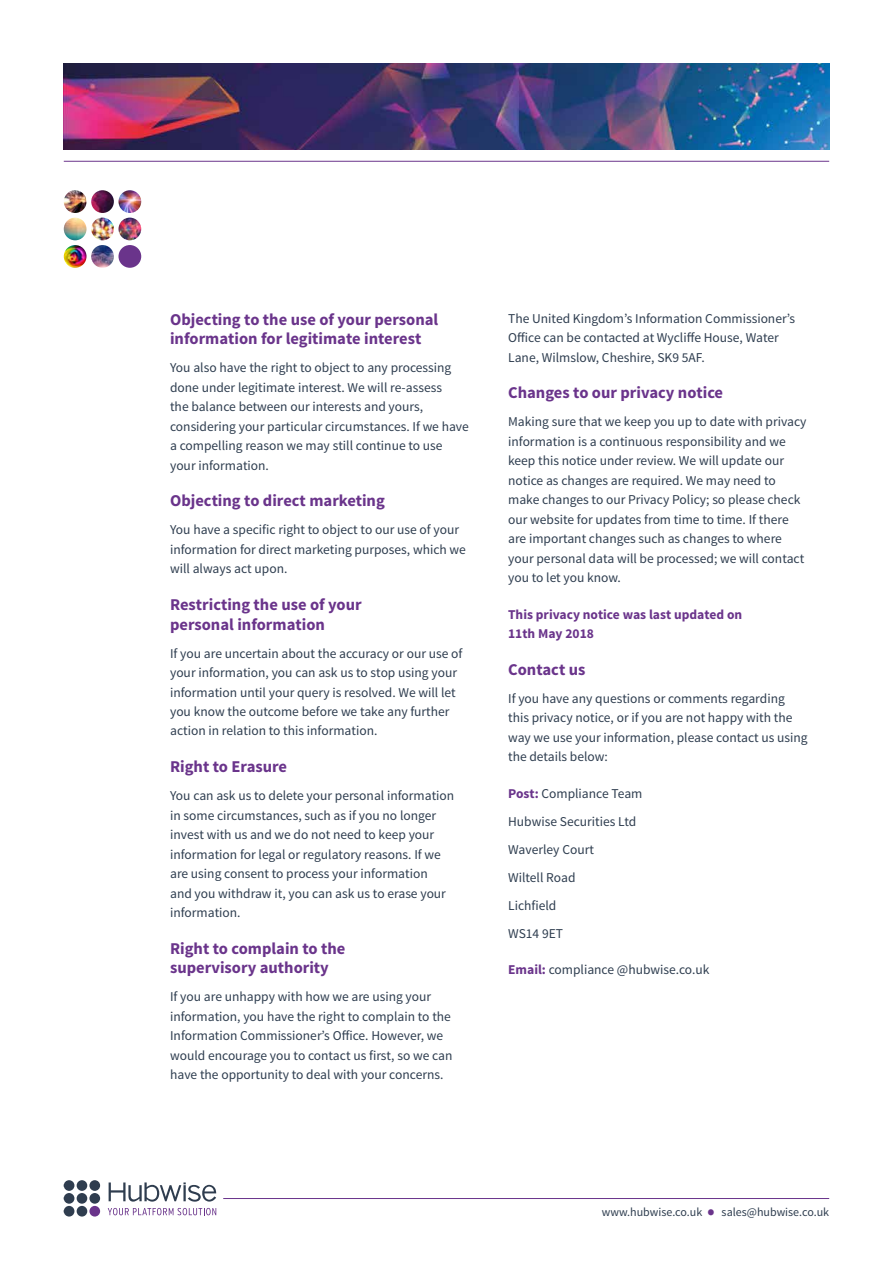
<style>
.page{position:relative;width:893px;height:1263px;background:#fff}
.page>*{position:absolute;margin:0;border:0;box-sizing:border-box;transform-origin:0 0}
.t1{font:700 16.5px/19.5px "Source Sans Pro";color:#6a348b}
.t2{font:13.5px/19.5px "Source Sans Pro";color:#2e3d4f}
.t3{font:700 13.5px/19.5px "Source Sans Pro";color:#6a348b}
.t4{font:12px "Source Sans Pro";color:#2e3d4f}
.s1{font-weight:700;color:#6a348b}
.s2{font-size:25.5px;color:#6a348b}
</style>
<div class="page">
<img style="left:64px;top:190px;width:23px;height:23px;border-radius:11px">
<img style="left:91px;top:190px;width:23px;height:23px;border-radius:11px">
<img style="left:118px;top:190px;width:23px;height:23px;border-radius:11px">
<img style="left:64px;top:218px;width:23px;height:22px;border-radius:11px">
<img style="left:91px;top:218px;width:23px;height:22px;border-radius:11px">
<img style="left:118px;top:218px;width:23px;height:22px;border-radius:11px">
<img style="left:64px;top:245px;width:23px;height:23px;border-radius:11px">
<img style="left:91px;top:245px;width:23px;height:23px;border-radius:11px">
<div style="left:118px;top:245px;width:23px;height:23px;background:#6a348b;border-radius:50%"></div>
<hr style="left:223px;top:1198px;width:606px;height:1px;background:#6a348b">
<img style="left:64px;top:64px;width:765px;height:86px">
<hr style="left:64px;top:161px;width:765px;height:1px;background:#6a348b">
<svg style="left:64px;top:1180px;width:44px;height:36px"></svg>
<div style="left:64px;top:1180px;width:10px;height:11px;background:#2f3d4f;border-radius:50%"></div>
<div style="left:77px;top:1180px;width:10px;height:11px;background:#2f3d4f;border-radius:50%"></div>
<div style="left:89px;top:1180px;width:11px;height:11px;background:#2f3d4f;border-radius:50%"></div>
<div style="left:64px;top:1193px;width:10px;height:11px;background:#2f3d4f;border-radius:50%"></div>
<div style="left:77px;top:1193px;width:10px;height:11px;background:#2f3d4f;border-radius:50%"></div>
<div style="left:89px;top:1193px;width:11px;height:11px;background:#2f3d4f;border-radius:50%"></div>
<div style="left:64px;top:1206px;width:10px;height:10px;background:#2f3d4f;border-radius:50%"></div>
<div style="left:77px;top:1206px;width:10px;height:10px;background:#2f3d4f;border-radius:50%"></div>
<div style="left:89px;top:1206px;width:11px;height:10px;background:#6a348b;border-radius:50%"></div>
<svg style="left:108px;top:1182px;width:108px;height:34px"></svg>
<p class="t1" style="left:170px;top:310px;width:270px">Objecting to the use of your personal information for legitimate interest</p>
<p class="t2" style="left:170px;top:358px;width:300px">You also have the right to object to any processing done under legitimate interest. We will re-assess<br>the balance between our interests and yours, considering your particular circumstances. If we have a compelling reason we may still continue to use your information.</p>
<p class="t1" style="left:170px;top:492px;width:216px">Objecting to direct marketing</p>
<p class="t2" style="left:170px;top:520px;width:297px">You have a specific right to object to our use of your information for direct marketing purposes, which we will always act upon.</p>
<p class="t1" style="left:170px;top:595px;width:193px">Restricting the use of your personal information</p>
<p class="t2" style="left:170px;top:643px;width:294px">If you are uncertain about the accuracy or our use of your information, you can ask us to stop using your information until your query is resolved. We will let you know the outcome before we take any further action in relation to this information.</p>
<p class="t1" style="left:170px;top:757px;width:119px">Right to Erasure</p>
<p class="t2" style="left:170px;top:786px;width:286px">You can ask us to delete your personal information in some circumstances, such as if you no longer invest with us and we do not need to keep your information for legal or regulatory reasons. If we are using consent to process your information<br>and you withdraw it, you can ask us to erase your information.</p>
<p class="t1" style="left:170px;top:939px;width:177px">Right to complain to the supervisory authority</p>
<p class="t2" style="left:170px;top:987px;width:284px">If you are unhappy with how we are using your information, you have the right to complain to the Information Commissioner’s Office. However, we would encourage you to contact us first, so we can have the opportunity to deal with your concerns.</p>
<p class="t2" style="left:508px;top:309px;width:288px">The United Kingdom’s Information Commissioner’s<br>Office can be contacted at Wycliffe House, Water<br>Lane, Wilmslow, Cheshire, SK9 5AF.</p>
<p class="t1" style="left:508px;top:384px;width:217px">Changes to our privacy notice</p>
<p class="t2" style="left:508px;top:412px;width:300px">Making sure that we keep you up to date with privacy information is a continuous responsibility and we keep this notice under review. We will update our notice as changes are required. We may need to make changes to our Privacy Policy; so please check our website for updates from time to time. If there are important changes such as changes to where your personal data will be processed; we will contact you to let you know.</p>
<p class="t3" style="left:508px;top:605px;width:236px">This privacy notice was last updated on<br>11th May 2018</p>
<p class="t1" style="left:508px;top:660px;width:79px">Contact us</p>
<p class="t2" style="left:508px;top:689px;width:301px">If you have any questions or comments regarding this privacy notice, or if you are not happy with the way we use your information, please contact us using the details below:</p>
<p class="t2" style="left:508px;top:779px;width:136px;line-height:28px"><span class="s1">Post:</span> Compliance Team<br>Hubwise Securities Ltd<br>Waverley Court<br>Wiltell Road<br>Lichfield<br>WS14 9ET</p>
<p class="t2" style="left:508px;top:960px;width:203px"><span class="s1">Email:</span> compliance @hubwise.co.uk</p>
<p class="t4" style="left:602px;top:1205px;width:229px">www.hubwise.co.uk <span class="s2">•</span> sales@hubwise.co.uk</p>
</div>
